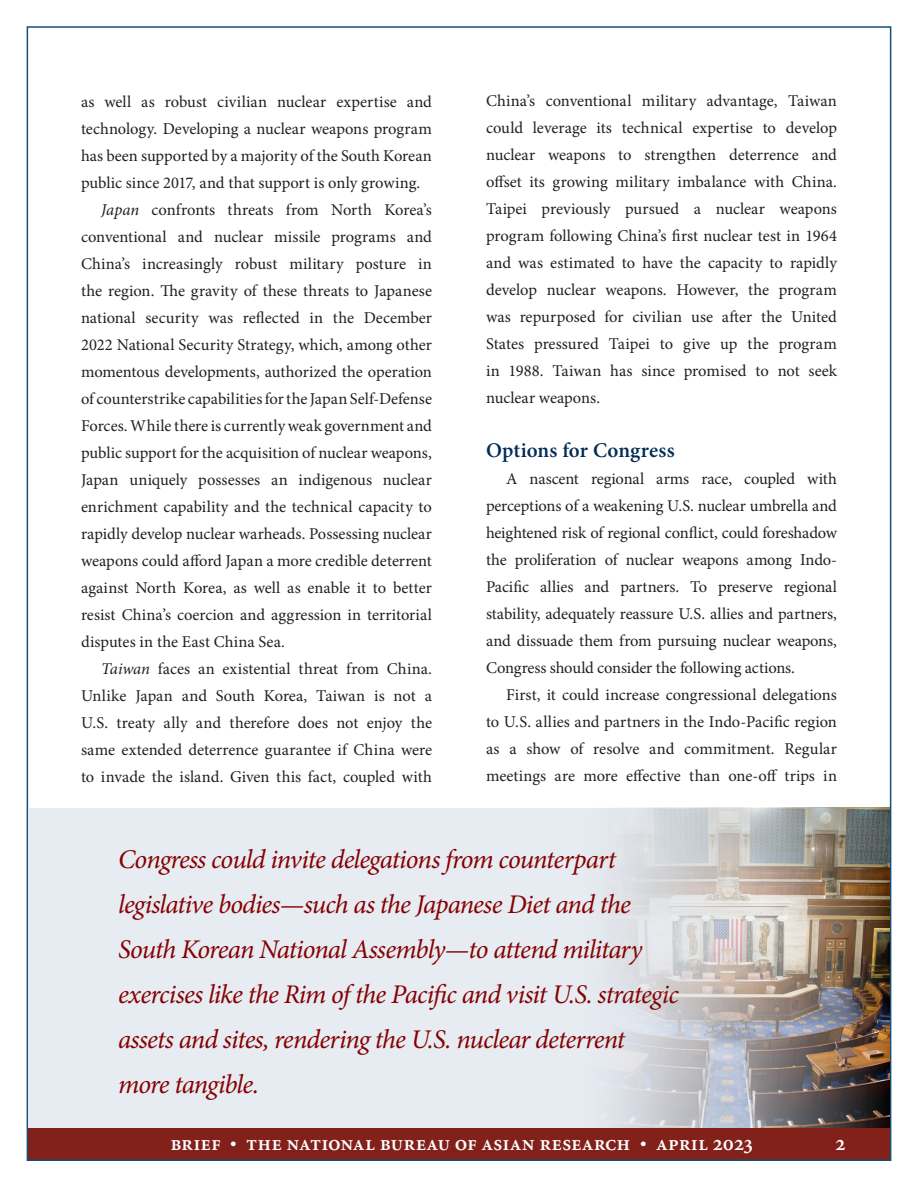
<style>
.page{position:relative;width:918px;height:1188px;background:#fff}
.page>*{position:absolute;margin:0;border:0;box-sizing:border-box;transform-origin:0 0}
.Exec_Sum__Heading{font:italic 27px/45px "Minion Pro";letter-spacing:-.035em;color:#860101}
.t1{font:21.75px "Minion Semibold SC";color:#fff}
.PR__Text__First_Para{font:600 21px "Minion Pro";letter-spacing:.005em;color:#002c55}
.PR__Text__First_Para-2{font:16.5px/27px "Minion Pro";color:#231f20;text-align:justify}
.s1{font-style:italic}
</style>
<div class="page">
<div style="left:27px;top:1128px;width:864px;height:32px;background:#82211a"></div>
<div style="left:28px;top:808px;width:862px;height:320px;background:#e7ecf3"></div>
<img style="left:615px;top:808px;width:275px;height:320px">
<p class="PR__Text__First_Para-2" style="left:81px;top:88px;width:353px">as well as robust civilian nuclear expertise and technology. Developing a nuclear weapons program has been supported by a majority of the South Korean public since 2017, and that support is only growing.</p>
<p class="PR__Text__First_Para-2" style="left:81px;top:196px;width:353px;text-indent:20px"><span class="s1">Japan</span> confronts threats from North Korea’s conventional and nuclear missile programs and China’s increasingly robust military posture in the region. The gravity of these threats to Japanese national security was reflected in the December 2022 National Security Strategy, which, among other momentous developments, authorized the operation of counterstrike capabilities for the Japan Self-Defense Forces. While there is currently weak government and public support for the acquisition of nuclear weapons, Japan uniquely possesses an indigenous nuclear enrichment capability and the technical capacity to rapidly develop nuclear warheads. Possessing nuclear weapons could afford Japan a more credible deterrent against North Korea, as well as enable it to better resist China’s coercion and aggression in territorial disputes in the East China Sea.</p>
<p class="PR__Text__First_Para-2" style="left:81px;top:655px;width:353px;text-indent:20px"><span class="s1">Taiwan</span> faces an existential threat from China.<br>Unlike Japan and South Korea, Taiwan is not a U.S. treaty ally and therefore does not enjoy the same extended deterrence guarantee if China were to invade the island. Given this fact, coupled with</p>
<p class="PR__Text__First_Para-2" style="left:486px;top:88px;width:353px">China’s conventional military advantage, Taiwan could leverage its technical expertise to develop nuclear weapons to strengthen deterrence and offset its growing military imbalance with China.<br>Taipei previously pursued a nuclear weapons program following China’s first nuclear test in 1964 and was estimated to have the capacity to rapidly develop nuclear weapons. However, the program was repurposed for civilian use after the United States pressured Taipei to give up the program in 1988. Taiwan has since promised to not seek nuclear weapons.</p>
<p class="PR__Text__First_Para" style="left:486px;top:438px;width:190px">Options for Congress</p>
<p class="PR__Text__First_Para-2" style="left:486px;top:466px;width:353px;text-indent:20px">A nascent regional arms race, coupled with perceptions of a weakening U.S. nuclear umbrella and heightened risk of regional conflict, could foreshadow the proliferation of nuclear weapons among Indo-Pacific allies and partners. To preserve regional stability, adequately reassure U.S. allies and partners, and dissuade them from pursuing nuclear weapons, Congress should consider the following actions.</p>
<p class="PR__Text__First_Para-2" style="left:486px;top:682px;width:353px;text-indent:20px">First, it could increase congressional delegations to U.S. allies and partners in the Indo-Pacific region as a show of resolve and commitment. Regular meetings are more effective than one-off trips in</p>
<p class="Exec_Sum__Heading" style="left:118px;top:837px;width:562px">Congress could invite delegations from counterpart legislative bodies—such as the Japanese Diet and the South Korean National Assembly—to attend military exercises like the Rim of the Pacific and visit U.S. strategic assets and sites, rendering the U.S. nuclear deterrent more tangible.</p>
<h2 class="t1" style="left:170px;top:1131px;width:584px">brief • the national bureau of asian research • april 2023</h2>
<p class="t1" style="left:835px;top:1131px;width:11px">2</p>
</div>
